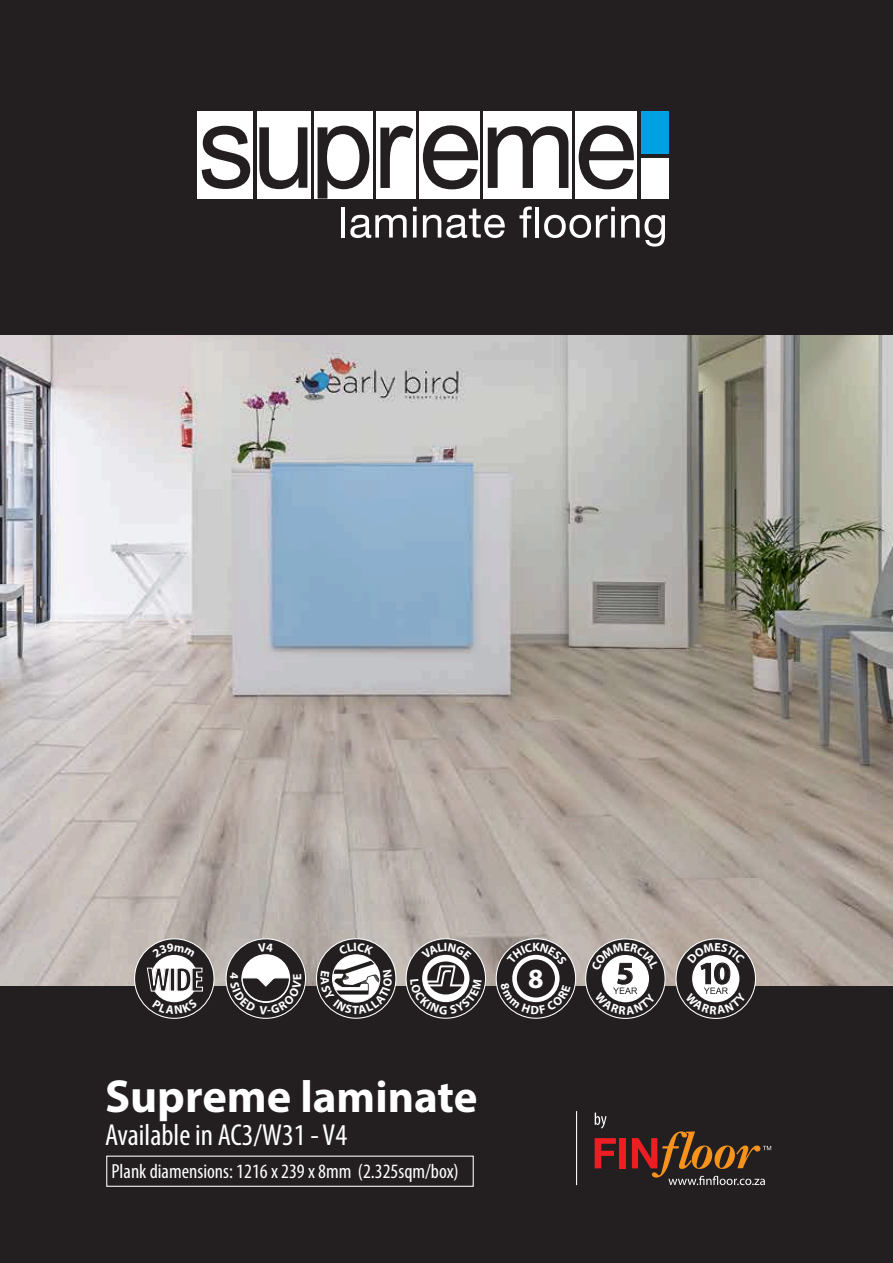
<style>
.page{position:relative;width:893px;height:1263px;background:#231f20}
.page>*{position:absolute;margin:0;border:0;box-sizing:border-box;transform-origin:0 0}
.t1{font:700 45px "Myriad Pro";color:#fff}
.t2{font:700 condensed 34.05px "Myriad Pro";color:#231f20}
.t3{font:700 31.2px "Myriad Pro";color:#231f20}
.t4{font:condensed 30.45px "Myriad Pro";color:#fff}
.t5{font:700 27.9px "Myriad Pro";color:#fff}
.t6{font:condensed 20.4px "Myriad Pro";color:#fff}
.t7{font:700 12.15px "Myriad Pro";color:#fff}
.s1{font-size:46.5px}
</style>
<div class="page">
<hr style="left:576px;top:1111px;width:1px;height:74px;background:#fff">
<svg style="left:595px;top:1138px;width:21px;height:30px"></svg>
<div style="left:620px;top:1138px;width:6px;height:30px;background:#ee1d23"></div>
<svg style="left:632px;top:1131px;width:139px;height:54px"></svg>
<svg style="left:595px;top:1112px;width:12px;height:16px"></svg>
<img style="left:0;top:335px;width:893px;height:650px">
<div style="left:106px;top:1155px;width:368px;height:32px;border:1px solid #fff"></div>
<div style="left:197px;top:111px;width:56px;height:88px;background:#fff"></div>
<div style="left:257px;top:111px;width:53px;height:88px;background:#fff"></div>
<div style="left:314px;top:111px;width:59px;height:88px;background:#fff"></div>
<div style="left:376px;top:111px;width:40px;height:88px;background:#fff"></div>
<div style="left:419px;top:111px;width:61px;height:88px;background:#fff"></div>
<div style="left:483px;top:111px;width:89px;height:88px;background:#fff"></div>
<div style="left:575px;top:111px;width:62px;height:88px;background:#fff"></div>
<div style="left:641px;top:158px;width:28px;height:41px;background:#fff"></div>
<svg style="left:202px;top:126px;width:48px;height:63px"></svg>
<svg style="left:380px;top:125px;width:33px;height:63px"></svg>
<svg style="left:488px;top:126px;width:80px;height:62px"></svg>
<svg style="left:259px;top:127px;width:48px;height:62px"></svg>
<hr style="left:342px;top:207px;width:3px;height:31px;background:#fff">
<svg style="left:350px;top:215px;width:57px;height:23px"></svg>
<svg style="left:413px;top:207px;width:4px;height:31px"></svg>
<svg style="left:423px;top:209px;width:82px;height:29px"></svg>
<svg style="left:519px;top:206px;width:13px;height:32px"></svg>
<hr style="left:535px;top:207px;width:4px;height:31px;background:#fff">
<svg style="left:544px;top:207px;width:71px;height:31px"></svg>
<svg style="left:621px;top:215px;width:44px;height:32px"></svg>
<div style="left:641px;top:111px;width:28px;height:43px;background:#00a1e3"></div>
<svg style="left:579px;top:125px;width:55px;height:64px"></svg>
<svg style="left:423px;top:125px;width:56px;height:64px"></svg>
<svg style="left:318px;top:126px;width:51px;height:73px"></svg>
<svg style="left:586px;top:939px;width:79px;height:79px"></svg>
<div style="left:585px;top:938px;width:81px;height:81px;border:1px solid #fff;border-radius:50%"></div>
<div style="left:676px;top:939px;width:79px;height:79px;background:#231f20;border-radius:50%"></div>
<div style="left:675px;top:938px;width:81px;height:81px;border:1px solid #fff;border-radius:50%"></div>
<svg style="left:406px;top:939px;width:80px;height:79px"></svg>
<div style="left:406px;top:938px;width:80px;height:81px;border:1px solid #fff;border-radius:50%"></div>
<div style="left:496px;top:939px;width:80px;height:79px;background:#231f20;border-radius:50%"></div>
<div style="left:496px;top:938px;width:80px;height:81px;border:1px solid #fff;border-radius:50%"></div>
<svg style="left:512px;top:955px;width:48px;height:47px"></svg>
<div style="left:517px;top:959px;width:38px;height:38px;background:#231f20;border-radius:50%"></div>
<div style="left:135px;top:939px;width:79px;height:79px;background:#231f20;border-radius:50%"></div>
<div style="left:134px;top:938px;width:81px;height:81px;border:1px solid #fff;border-radius:50%"></div>
<div style="left:151px;top:955px;width:47px;height:47px;background:#fff;border-radius:50%"></div>
<div style="left:226px;top:939px;width:80px;height:79px;background:#231f20;border-radius:50%"></div>
<div style="left:226px;top:938px;width:80px;height:81px;border:1px solid #fff;border-radius:50%"></div>
<div style="left:242px;top:955px;width:47px;height:47px;background:#fff;border-radius:50%"></div>
<div style="left:241px;top:954px;width:49px;height:49px;border:2px solid #fff;border-radius:50%"></div>
<svg style="left:591px;top:943px;width:68px;height:71px"></svg>
<svg style="left:685px;top:943px;width:61px;height:71px"></svg>
<svg style="left:410px;top:943px;width:72px;height:71px"></svg>
<svg style="left:506px;top:943px;width:27px;height:20px"></svg>
<svg style="left:540px;top:943px;width:27px;height:22px"></svg>
<svg style="left:500px;top:982px;width:71px;height:32px"></svg>
<svg style="left:315px;top:938px;width:82px;height:81px"></svg>
<svg style="left:152px;top:943px;width:43px;height:14px"></svg>
<svg style="left:147px;top:967px;width:56px;height:47px"></svg>
<svg style="left:230px;top:972px;width:72px;height:42px"></svg>
<h2 class="t2" style="left:147px;top:958px;width:58px">WIDE</h2>
<p class="t7" style="left:444px;top:939px;width:5px">I</p>
<p class="t7" style="left:532px;top:939px;width:9px">K</p>
<h3 class="t5" style="left:528px;top:961px;width:17px">8</h3>
<h1 class="t1" style="left:105px;top:1067px;width:374px"><span class="s1">Supreme</span> laminate</h1>
<h3 class="t4" style="left:105px;top:1116px;width:243px">Available in AC3/W31 - V4</h3>
<p class="t6" style="left:111px;top:1159px;width:349px">Plank diamensions: 1216 x 239 x 8mm (2.325sqm/box)</p>
<h3 class="t3" style="left:616px;top:953px;width:19px">5</h3>
<h3 class="t3" style="left:698px;top:953px;width:34px">10</h3>
</div>
